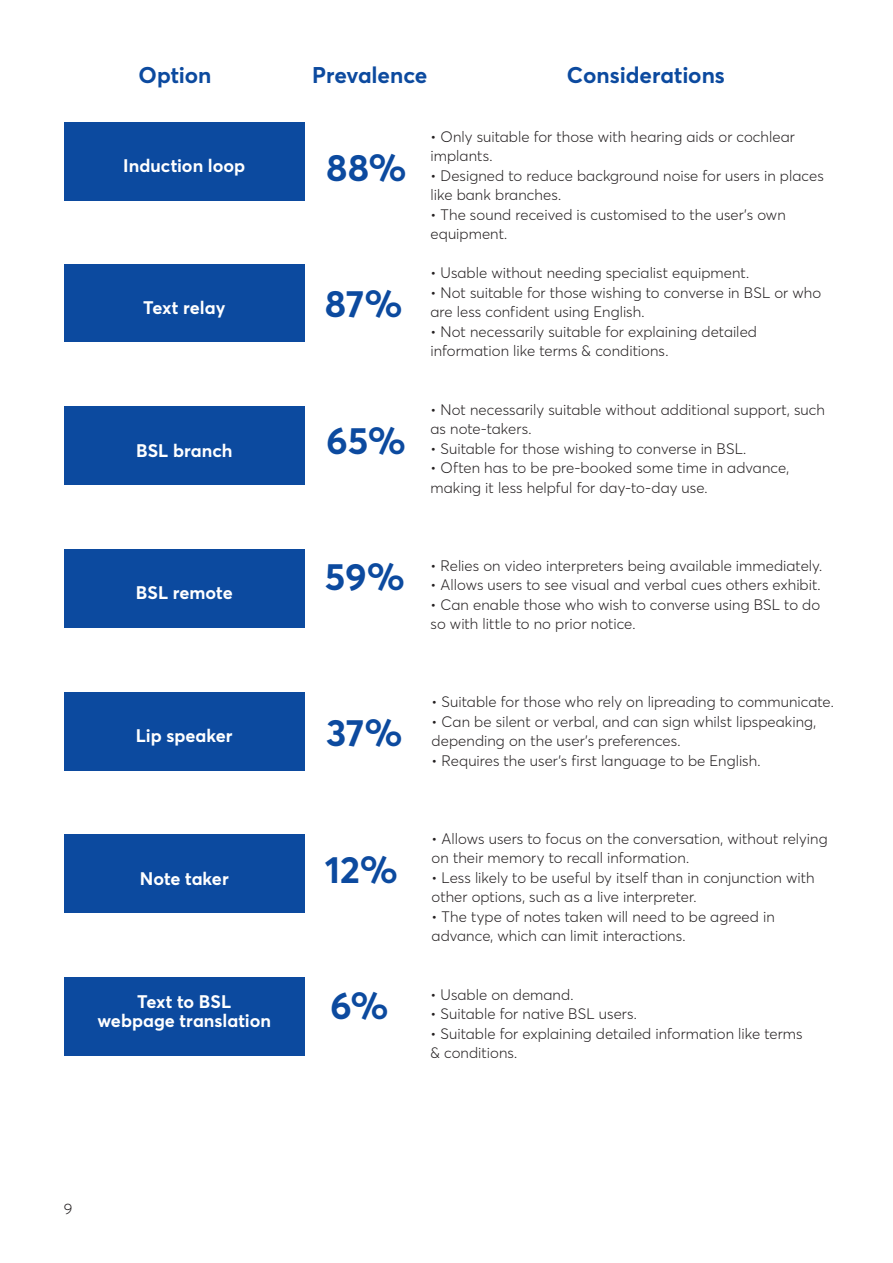
<style>
.page{position:relative;width:893px;height:1263px;background:#fff}
.page>*{position:absolute;margin:0;border:0;box-sizing:border-box;transform-origin:0 0}
.Contents_Page_No{font:700 37.5px "Averta";letter-spacing:-.005em;color:#0c4a9f}
.H3___15-16{font:700 22.5px "Averta";color:#0c4a9f}
.Bio_Copy___10-13{font:700 18px/19.5px "Averta";color:#fff;text-align:center}
.Body_Copy___10-13{font:300 15px/19.5px "Averta";letter-spacing:.005em;color:#231f20}
</style>
<div class="page">
<div style="left:64px;top:122px;width:241px;height:78px;background:#0c4a9f"></div>
<div style="left:64px;top:264px;width:241px;height:78px;background:#0c4a9f"></div>
<div style="left:64px;top:835px;width:241px;height:78px;background:#0c4a9f"></div>
<div style="left:64px;top:407px;width:241px;height:78px;background:#0c4a9f"></div>
<div style="left:64px;top:549px;width:241px;height:78px;background:#0c4a9f"></div>
<div style="left:64px;top:692px;width:241px;height:78px;background:#0c4a9f"></div>
<div style="left:64px;top:977px;width:241px;height:78px;background:#0c4a9f"></div>
<p class="H3___15-16" style="left:139px;top:59px;width:74px">Option</p>
<p class="H3___15-16" style="left:312px;top:59px;width:117px">Prevalence</p>
<p class="H3___15-16" style="left:567px;top:59px;width:159px">Considerations</p>
<p class="Bio_Copy___10-13" style="left:123px;top:155px;width:123px">Induction loop</p>
<p class="Bio_Copy___10-13" style="left:143px;top:297px;width:84px">Text relay</p>
<p class="Bio_Copy___10-13" style="left:136px;top:440px;width:98px">BSL branch</p>
<p class="Bio_Copy___10-13" style="left:136px;top:582px;width:98px">BSL remote</p>
<p class="Bio_Copy___10-13" style="left:136px;top:725px;width:98px">Lip speaker</p>
<p class="Bio_Copy___10-13" style="left:140px;top:868px;width:90px">Note taker</p>
<p class="Bio_Copy___10-13" style="left:97px;top:991px;width:175px">Text to BSL webpage translation</p>
<p class="Contents_Page_No" style="left:326px;top:141px;width:82px">88%</p>
<p class="Contents_Page_No" style="left:325px;top:278px;width:79px">87%</p>
<p class="Contents_Page_No" style="left:326px;top:414px;width:81px">65%</p>
<p class="Contents_Page_No" style="left:325px;top:551px;width:81px">59%</p>
<p class="Contents_Page_No" style="left:326px;top:707px;width:78px">37%</p>
<p class="Contents_Page_No" style="left:325px;top:843px;width:75px">12%</p>
<p class="Contents_Page_No" style="left:330px;top:980px;width:60px">6%</p>
<p class="Body_Copy___10-13" style="left:431px;top:126px;width:366px">• Only suitable for those with hearing aids or cochlear implants.</p>
<p class="Body_Copy___10-13" style="left:431px;top:165px;width:395px">• Designed to reduce background noise for users in places like bank branches.</p>
<p class="Body_Copy___10-13" style="left:431px;top:204px;width:357px">• The sound received is customised to the user's own equipment.</p>
<p class="Body_Copy___10-13" style="left:431px;top:263px;width:320px">• Usable without needing specialist equipment.</p>
<p class="Body_Copy___10-13" style="left:431px;top:282px;width:392px">• Not suitable for those wishing to converse in BSL or who are less confident using English.</p>
<p class="Body_Copy___10-13" style="left:431px;top:321px;width:328px">• Not necessarily suitable for explaining detailed information like terms &amp; conditions.</p>
<p class="Body_Copy___10-13" style="left:431px;top:399px;width:396px">• Not necessarily suitable without additional support, such as note-takers.</p>
<p class="Body_Copy___10-13" style="left:431px;top:438px;width:317px">• Suitable for those wishing to converse in BSL.</p>
<p class="Body_Copy___10-13" style="left:431px;top:458px;width:360px">• Often has to be pre-booked some time in advance, making it less helpful for day-to-day use.</p>
<p class="Body_Copy___10-13" style="left:431px;top:555px;width:393px">• Relies on video interpreters being available immediately.</p>
<p class="Body_Copy___10-13" style="left:431px;top:575px;width:392px">• Allows users to see visual and verbal cues others exhibit.</p>
<p class="Body_Copy___10-13" style="left:431px;top:594px;width:391px">• Can enable those who wish to converse using BSL to do so with little to no prior notice.</p>
<p class="Body_Copy___10-13" style="left:432px;top:692px;width:404px">• Suitable for those who rely on lipreading to communicate.</p>
<p class="Body_Copy___10-13" style="left:432px;top:711px;width:386px">• Can be silent or verbal, and can sign whilst lipspeaking, depending on the user's preferences.</p>
<p class="Body_Copy___10-13" style="left:432px;top:750px;width:330px">• Requires the user's first language to be English.</p>
<p class="Body_Copy___10-13" style="left:432px;top:828px;width:398px">• Allows users to focus on the conversation, without relying on their memory to recall information.</p>
<p class="Body_Copy___10-13" style="left:432px;top:867px;width:384px">• Less likely to be useful by itself than in conjunction with other options, such as a live interpreter.</p>
<p class="Body_Copy___10-13" style="left:432px;top:906px;width:345px">• The type of notes taken will need to be agreed in advance, which can limit interactions.</p>
<p class="Body_Copy___10-13" style="left:431px;top:984px;width:144px">• Usable on demand.</p>
<p class="Body_Copy___10-13" style="left:431px;top:1004px;width:208px">• Suitable for native BSL users.</p>
<p class="Body_Copy___10-13" style="left:431px;top:1023px;width:373px">• Suitable for explaining detailed information like terms &amp; conditions.</p>
<p class="Body_Copy___10-13" style="left:64px;top:1199px;width:10px">9</p>
</div>
